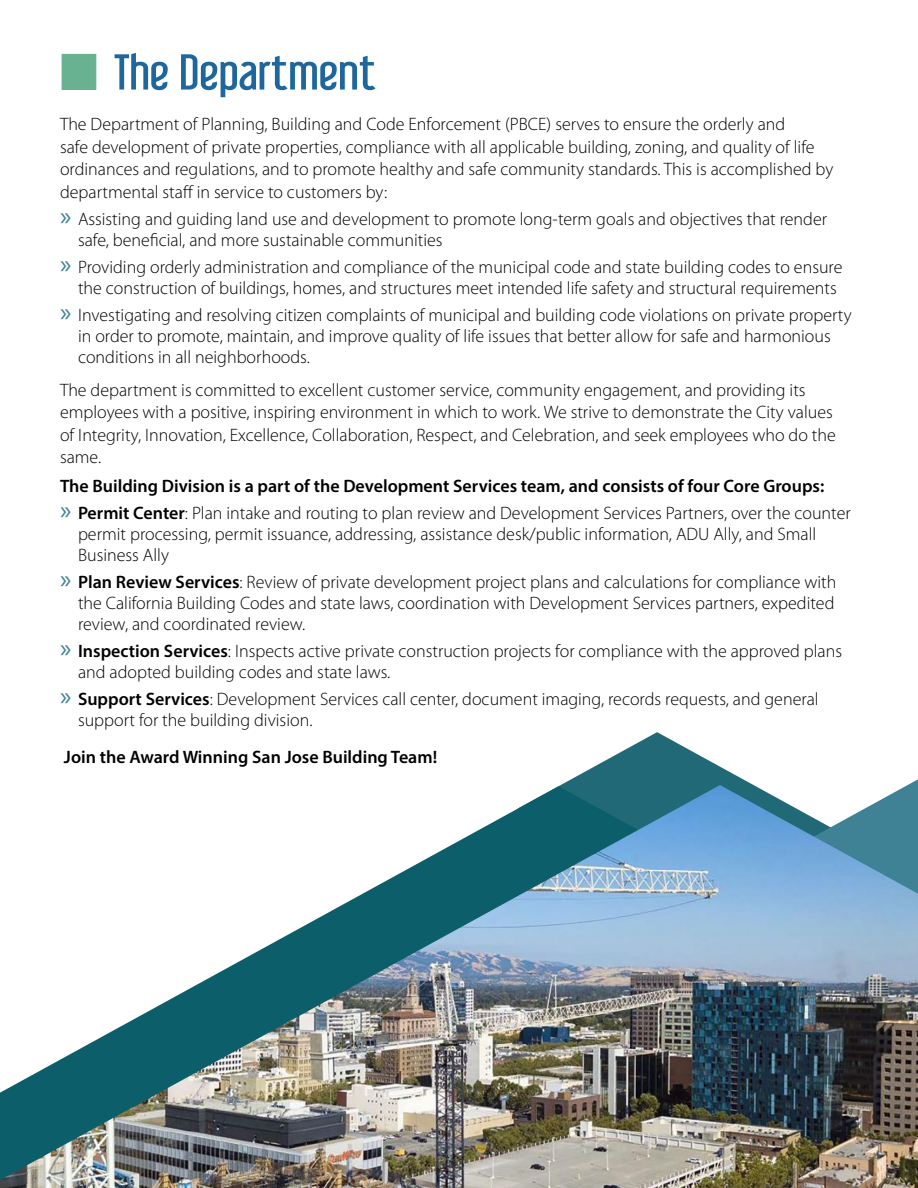
<style>
.page{position:relative;width:918px;height:1188px;background:#fff}
.page>*{position:absolute;margin:0;border:0;box-sizing:border-box;transform-origin:0 0}
.t1{font:45px "Libel Suit";color:#1e679e;scale:1.2 1}
.t2{font:300 18px/21px "Myriad Pro";color:#000}
.t3{font:600 18px/27px "Myriad Pro";color:#000}
.s1{color:#69b291}
.s2{font-weight:400;font-size:27px;color:#3f8295}
.s3{font-weight:300}
.s4{font-weight:600}
</style>
<div class="page">
<svg style="left:561px;top:732px;width:193px;height:53px"></svg>
<img style="left:0;top:785px;width:918px;height:403px">
<h1 class="t1" style="left:60px;top:45px;width:265px"><span class="s1">■</span> The Department</h1>
<p class="t2" style="left:60px;top:113px;width:775px;line-height:22.5px">The Department of Planning, Building and Code Enforcement (PBCE) serves to ensure the orderly and<br>safe development of private properties, compliance with all applicable building, zoning, and quality of life ordinances and regulations, and to promote healthy and safe community standards. This is accomplished by departmental staff in service to customers by:</p>
<p class="t2" style="left:78px;top:208px;width:751px;text-indent:-18px"><span class="s2">»</span> Assisting and guiding land use and development to promote long-term goals and objectives that render safe, beneficial, and more sustainable communities</p>
<p class="t2" style="left:78px;top:256px;width:766px;text-indent:-18px"><span class="s2">»</span> Providing orderly administration and compliance of the municipal code and state building codes to ensure the construction of buildings, homes, and structures meet intended life safety and structural requirements</p>
<p class="t2" style="left:78px;top:304px;width:775px;text-indent:-18px"><span class="s2">»</span> Investigating and resolving citizen complaints of municipal and building code violations on private property in order to promote, maintain, and improve quality of life issues that better allow for safe and harmonious conditions in all neighborhoods.</p>
<p class="t2" style="left:60px;top:378px;width:777px;line-height:22.5px">The department is committed to excellent customer service, community engagement, and providing its employees with a positive, inspiring environment in which to work. We strive to demonstrate the City values of Integrity, Innovation, Excellence, Collaboration, Respect, and Celebration, and seek employees who do the same.</p>
<p class="t3" style="left:60px;top:472px;width:792px">The Building Division is a part of the Development Services team, and consists of four Core Groups:<br><span class="s2">»</span> Permit Center<span class="s3">: Plan intake and routing to plan review and Development Services Partners, over the counter</span></p>
<p class="t2" style="left:78px;top:523px;width:740px">permit processing, permit issuance, addressing, assistance desk/public information, ADU Ally, and Small<br>Business Ally</p>
<p class="t2" style="left:78px;top:571px;width:760px;text-align:justify;text-indent:-18px"><span class="s2">»</span> <span class="s4">Plan Review Services</span>: Review of private development project plans and calculations for compliance with the California Building Codes and state laws, coordination with Development Services partners, expedited review, and coordinated review.</p>
<p class="t2" style="left:78px;top:640px;width:766px;text-indent:-18px"><span class="s2">»</span> <span class="s4">Inspection Services</span>: Inspects active private construction projects for compliance with the approved plans and adopted building codes and state laws.</p>
<p class="t2" style="left:78px;top:688px;width:742px;text-indent:-18px"><span class="s2">»</span> <span class="s4">Support Services</span>: Development Services call center, document imaging, records requests, and general support for the building division.</p>
<p class="t3" style="left:64px;top:743px;width:375px">Join the Award Winning San Jose Building Team!</p>
</div>
